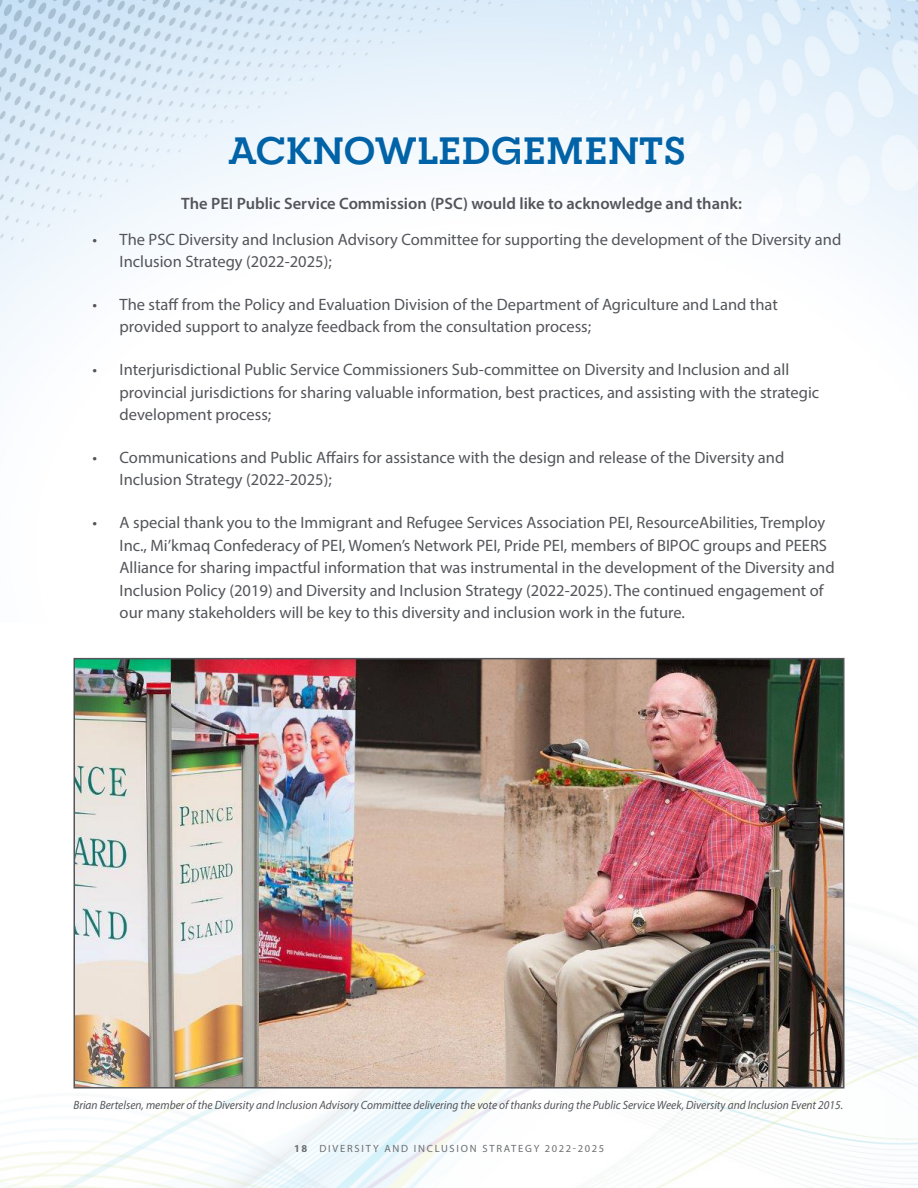
<style>
.page{position:relative;width:918px;height:1188px;background:#fff}
.page>*{position:absolute;margin:0;border:0;box-sizing:border-box;transform-origin:0 0}
.t1{font:700 37.5px "RNS Camelia";color:#0163a7}
.t2{font:16.5px/22.5px "Myriad Pro";color:#54555a}
.t3{font:600 16.5px "Myriad Pro";color:#54555a}
.t4{font:italic 12px "Myriad Pro";color:#54555a;scale:.95 1}
.Caption__Centre{font:10.5px "Myriad Pro";letter-spacing:.17em;color:#6c6d70}
.Caption__Centre-2{font:700 10.5px "Myriad Pro";color:#6c6d70}
</style>
<div class="page">
<img style="left:0;top:864px;width:918px;height:324px">
<img style="left:0;top:0;width:918px;height:355px">
<img style="left:77px;top:661px;width:764px;height:425px">
<div style="left:74px;top:658px;width:770px;height:431px;border:2px solid #54555a"></div>
<h2 class="t1" style="left:228px;top:127px;width:460px">ACKNOWLEDGEMENTS</h2>
<h2 class="t3" style="left:181px;top:193px;width:562px">The PEI Public Service Commission (PSC) would like to acknowledge and thank:</h2>
<p class="t2" style="left:120px;top:228px;width:723px;text-indent:-27px">• The PSC Diversity and Inclusion Advisory Committee for supporting the development of the Diversity and<br>Inclusion Strategy (2022-2025);</p>
<p class="t2" style="left:120px;top:293px;width:660px;text-indent:-27px">• The staff from the Policy and Evaluation Division of the Department of Agriculture and Land that provided support to analyze feedback from the consultation process;</p>
<p class="t2" style="left:120px;top:358px;width:701px;text-indent:-27px">• Interjurisdictional Public Service Commissioners Sub-committee on Diversity and Inclusion and all provincial jurisdictions for sharing valuable information, best practices, and assisting with the strategic development process;</p>
<p class="t2" style="left:120px;top:446px;width:666px;text-indent:-27px">• Communications and Public Affairs for assistance with the design and release of the Diversity and<br>Inclusion Strategy (2022-2025);</p>
<p class="t2" style="left:120px;top:511px;width:717px;text-indent:-27px">• A special thank you to the Immigrant and Refugee Services Association PEI, ResourceAbilities, Tremploy Inc., Mi’kmaq Confederacy of PEI, Women’s Network PEI, Pride PEI, members of BIPOC groups and PEERS Alliance for sharing impactful information that was instrumental in the development of the Diversity and Inclusion Policy (2019) and Diversity and Inclusion Strategy (2022-2025). The continued engagement of our many stakeholders will be key to this diversity and inclusion work in the future.</p>
<p class="t4" style="left:74px;top:1098px;width:812px">Brian Bertelsen, member of the Diversity and Inclusion Advisory Committee delivering the vote of thanks during the Public Service Week, Diversity and Inclusion Event 2015.</p>
<p class="Caption__Centre-2" style="left:294px;top:1142px;width:15px">18</p>
<p class="Caption__Centre" style="left:319px;top:1142px;width:286px">DIVERSITY AND INCLUSION STRATEGY 2022-2025</p>
</div>
